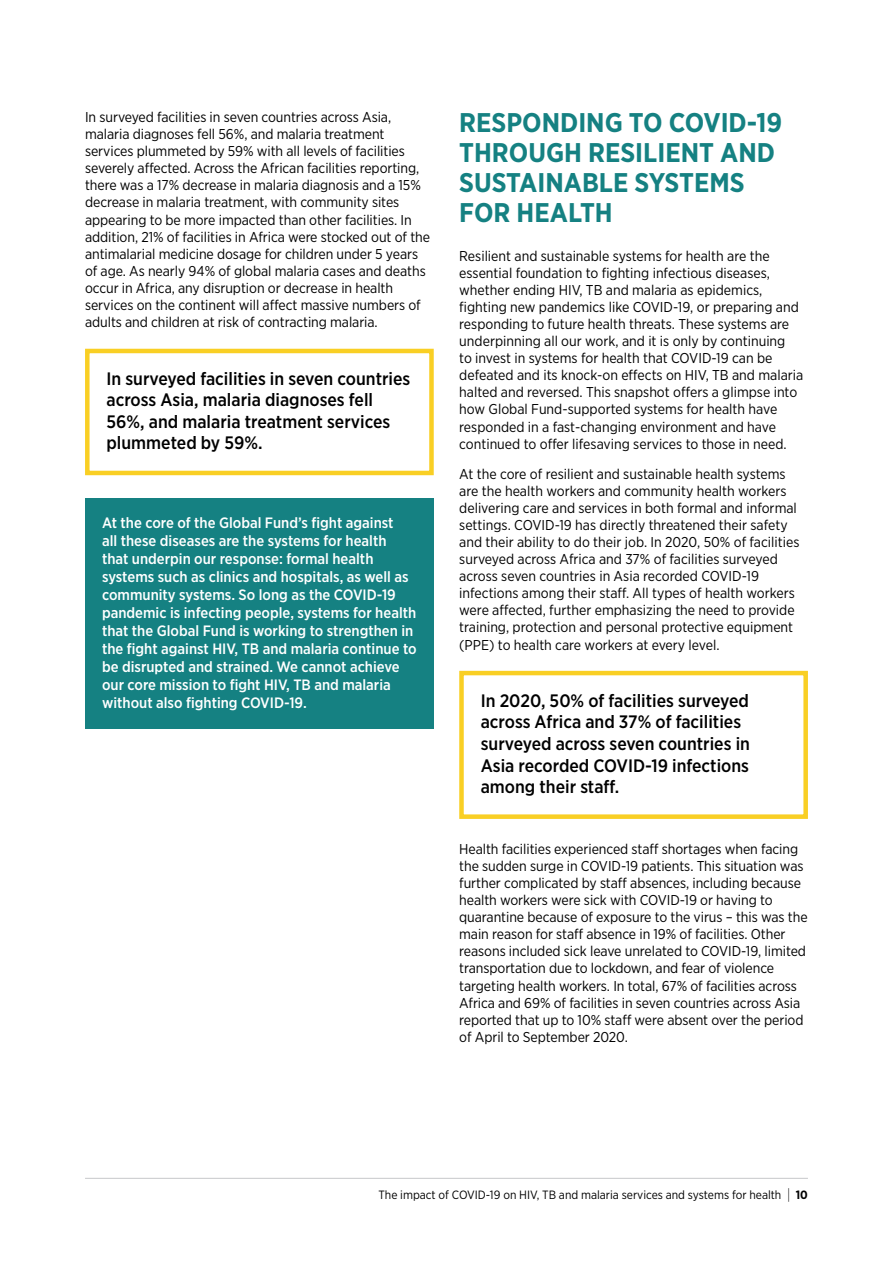
<style>
.page{position:relative;width:893px;height:1263px;background:#fff}
.page>*{position:absolute;margin:0;border:0;box-sizing:border-box;transform-origin:0 0}
.t1{font:700 27px/30px "Gotham Narrow";color:#158182}
.t2{font:500 18px/21.6px "Gotham Narrow";color:#000}
.t3{font:500 15px/18px "Gotham Narrow";color:#fff}
.t4{font:14.25px/17.1px "Gotham Narrow";letter-spacing:-.005em;color:#000}
.t5{font:12px "Gotham Narrow";color:#000}
.s1{font-weight:300;font-size:15px}
.s2{font-weight:700}
</style>
<div class="page">
<hr style="left:85px;top:1178px;width:723px;height:1px;background:#c7c8ca">
<div style="left:85px;top:349px;width:349px;height:126px;border:4px solid #f9cf24"></div>
<div style="left:85px;top:499px;width:349px;height:230px;background:#158182"></div>
<div style="left:459px;top:671px;width:349px;height:148px;border:4px solid #f9cf24"></div>
<p class="t4" style="left:85px;top:108px;width:347px">In surveyed facilities in seven countries across Asia, malaria diagnoses fell 56%, and malaria treatment services plummeted by 59% with all levels of facilities severely affected. Across the African facilities reporting, there was a 17% decrease in malaria diagnosis and a 15% decrease in malaria treatment, with community sites appearing to be more impacted than other facilities. In addition, 21% of facilities in Africa were stocked out of the antimalarial medicine dosage for children under 5 years of age. As nearly 94% of global malaria cases and deaths occur in Africa, any disruption or decrease in health services on the continent will affect massive numbers of adults and children at risk of contracting malaria.</p>
<h1 class="t1" style="left:459px;top:107px;width:324px">RESPONDING TO COVID-19<br>THROUGH RESILIENT AND<br>SUSTAINABLE SYSTEMS<br>FOR HEALTH</h1>
<p class="t4" style="left:459px;top:247px;width:346px">Resilient and sustainable systems for health are the essential foundation to fighting infectious diseases, whether ending HIV, TB and malaria as epidemics, fighting new pandemics like COVID-19, or preparing and responding to future health threats. These systems are underpinning all our work, and it is only by continuing<br>to invest in systems for health that COVID-19 can be defeated and its knock-on effects on HIV, TB and malaria halted and reversed. This snapshot offers a glimpse into how Global Fund-supported systems for health have responded in a fast-changing environment and have continued to offer lifesaving services to those in need.</p>
<p class="t4" style="left:459px;top:465px;width:342px">At the core of resilient and sustainable health systems are the health workers and community health workers delivering care and services in both formal and informal settings. COVID-19 has directly threatened their safety and their ability to do their job. In 2020, 50% of facilities surveyed across Africa and 37% of facilities surveyed across seven countries in Asia recorded COVID-19 infections among their staff. All types of health workers were affected, further emphasizing the need to provide training, protection and personal protective equipment (PPE) to health care workers at every level.</p>
<p class="t2" style="left:107px;top:367px;width:305px">In surveyed facilities in seven countries across Asia, malaria diagnoses fell 56%, and malaria treatment services plummeted by 59%.</p>
<p class="t3" style="left:102px;top:513px;width:316px">At the core of the Global Fund’s fight against<br>all these diseases are the systems for health that underpin our response: formal health systems such as clinics and hospitals, as well as community systems. So long as the COVID-19 pandemic is infecting people, systems for health that the Global Fund is working to strengthen in the fight against HIV, TB and malaria continue to be disrupted and strained. We cannot achieve our core mission to fight HIV, TB and malaria without also fighting COVID-19.</p>
<p class="t2" style="left:481px;top:689px;width:271px">In 2020, 50% of facilities surveyed across Africa and 37% of facilities surveyed across seven countries in<br>Asia recorded COVID-19 infections among their staff.</p>
<p class="t4" style="left:459px;top:840px;width:350px">Health facilities experienced staff shortages when facing the sudden surge in COVID-19 patients. This situation was further complicated by staff absences, including because health workers were sick with COVID-19 or having to quarantine because of exposure to the virus – this was the main reason for staff absence in 19% of facilities. Other reasons included sick leave unrelated to COVID-19, limited transportation due to lockdown, and fear of violence targeting health workers. In total, 67% of facilities across Africa and 69% of facilities in seven countries across Asia reported that up to 10% staff were absent over the period of April to September 2020.</p>
<p class="t5" style="left:378px;top:1187px;width:431px">The impact of COVID-19 on HIV, TB and malaria services and systems for health <span class="s1">|</span> <span class="s2">10</span></p>
</div>
